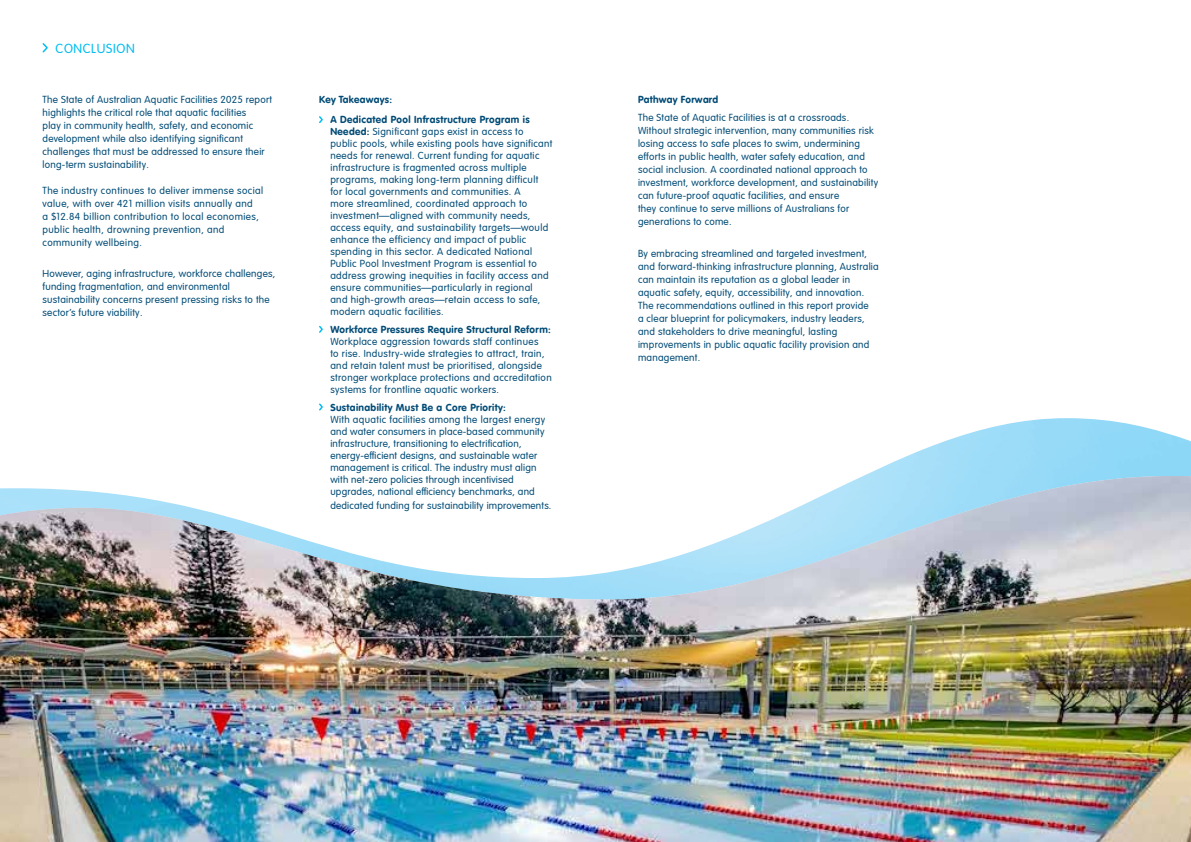
<style>
.page{position:relative;width:1191px;height:842px;background:#fff}
.page>*{position:absolute;margin:0;border:0;box-sizing:border-box;transform-origin:0 0}
.t1{font:300 13px "VAG Rounded Std";letter-spacing:.05em;color:#00bdf2}
.t2{font:300 10px/13px "VAG Rounded LT Pro";letter-spacing:.025em;color:#004b76}
.t3{font:700 10px/20.5px "VAG Rounded LT Pro";letter-spacing:.035em;color:#004b76}
.s1{font-weight:700}
</style>
<div class="page">
<svg style="left:319px;top:116px;width:4px;height:8px"></svg>
<svg style="left:319px;top:325px;width:4px;height:8px"></svg>
<svg style="left:319px;top:403px;width:4px;height:8px"></svg>
<svg style="left:42px;top:43px;width:6px;height:10px"></svg>
<img style="left:863px;top:418px;width:328px;height:58px">
<img style="left:0;top:599px;width:1191px;height:243px">
<img style="left:0;top:476px;width:1191px;height:123px">
<h1 class="t1" style="left:56px;top:41px;width:81px">CONCLUSION</h1>
<p class="t2" style="left:43px;top:93px;width:231px">The State of Australian Aquatic Facilities 2025 report highlights the critical role that aquatic facilities<br>play in community health, safety, and economic development while also identifying significant challenges that must be addressed to ensure their long-term sustainability.</p>
<p class="t2" style="left:43px;top:184px;width:222px">The industry continues to deliver immense social value, with over 421 million visits annually and<br>a $12.84 billion contribution to local economies, public health, drowning prevention, and community wellbeing.</p>
<p class="t2" style="left:43px;top:268px;width:234px">However, aging infrastructure, workforce challenges, funding fragmentation, and environmental sustainability concerns present pressing risks to the sector’s future viability.</p>
<p class="t3" style="left:330px;top:89px;width:201px;text-indent:-11px">Key Takeaways:<br>A Dedicated Pool Infrastructure Program is</p>
<p class="t2" style="left:330px;top:126px;width:224px;line-height:12px"><span class="s1">Needed:</span> Significant gaps exist in access to public pools, while existing pools have significant needs for renewal. Current funding for aquatic infrastructure is fragmented across multiple programs, making long-term planning difficult for local governments and communities. A<br>more streamlined, coordinated approach to investment—aligned with community needs, access equity, and sustainability targets—would enhance the efficiency and impact of public spending in this sector. A dedicated National Public Pool Investment Program is essential to address growing inequities in facility access and ensure communities—particularly in regional<br>and high-growth areas—retain access to safe, modern aquatic facilities.</p>
<p class="t3" style="left:330px;top:319px;width:222px">Workforce Pressures Require Structural Reform:</p>
<p class="t2" style="left:330px;top:336px;width:223px;line-height:12px">Workplace aggression towards staff continues<br>to rise. Industry-wide strategies to attract, train, and retain talent must be prioritised, alongside stronger workplace protections and accreditation systems for frontline aquatic workers.</p>
<p class="t3" style="left:330px;top:397px;width:177px">Sustainability Must Be a Core Priority:</p>
<p class="t2" style="left:330px;top:413px;width:216px;line-height:12px">With aquatic facilities among the largest energy and water consumers in place-based community infrastructure, transitioning to electrification, energy-efficient designs, and sustainable water management is critical. The industry must align with net-zero policies through incentivised upgrades, national efficiency benchmarks, and</p>
<p class="t2" style="left:330px;top:499px;width:223px">dedicated funding for sustainability improvements.</p>
<p class="t3" style="left:638px;top:89px;width:82px">Pathway Forward</p>
<p class="t2" style="left:638px;top:112px;width:242px">The State of Aquatic Facilities is at a crossroads.<br>Without strategic intervention, many communities risk losing access to safe places to swim, undermining efforts in public health, water safety education, and social inclusion. A coordinated national approach to investment, workforce development, and sustainability can future-proof aquatic facilities, and ensure<br>they continue to serve millions of Australians for generations to come.</p>
<p class="t2" style="left:638px;top:247px;width:242px">By embracing streamlined and targeted investment, and forward-thinking infrastructure planning, Australia can maintain its reputation as a global leader in aquatic safety, equity, accessibility, and innovation.<br>The recommendations outlined in this report provide<br>a clear blueprint for policymakers, industry leaders, and stakeholders to drive meaningful, lasting improvements in public aquatic facility provision and management.</p>
</div>
